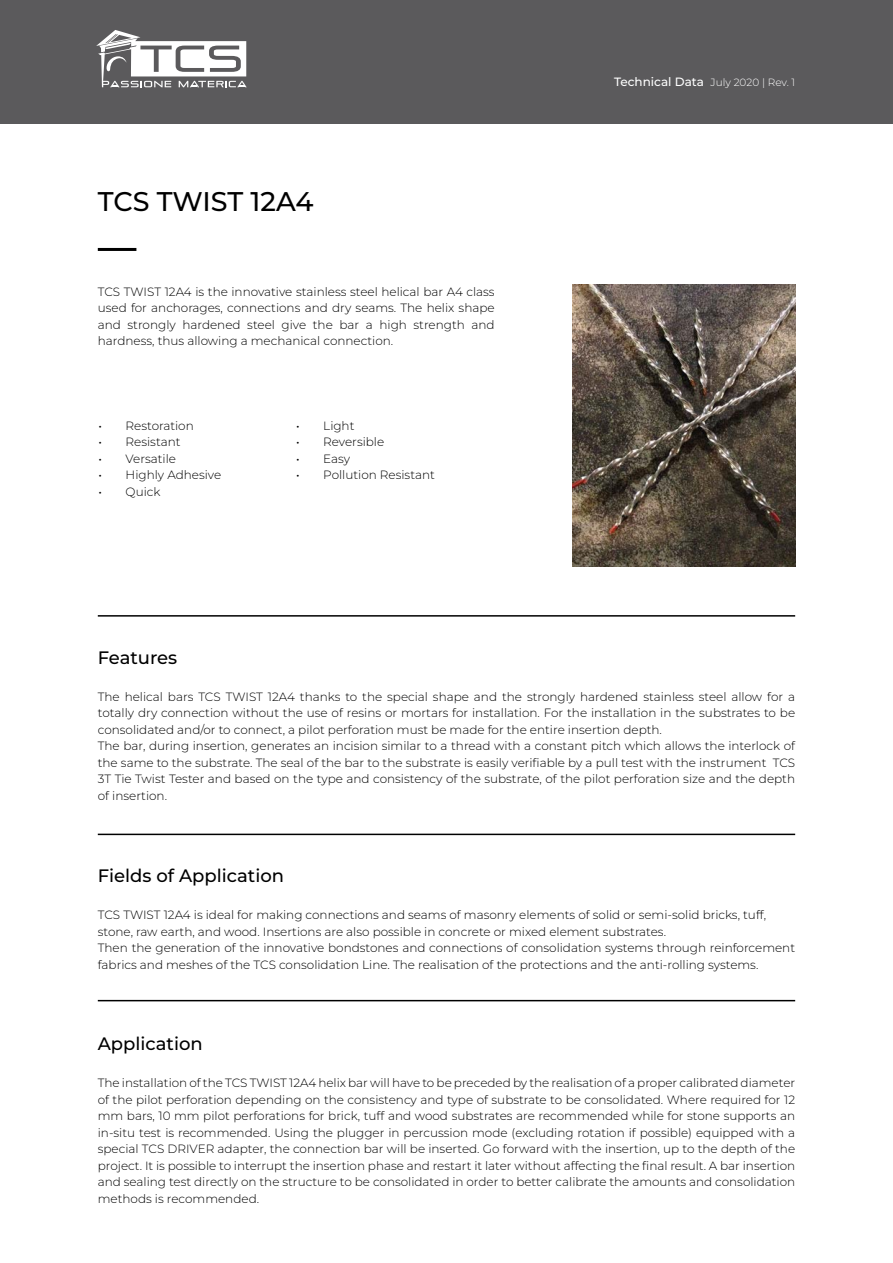
<style>
.page{position:relative;width:893px;height:1263px;background:#fff}
.page>*{position:absolute;margin:0;border:0;box-sizing:border-box;transform-origin:0 0}
.t1{font:100 27px "Montserrat";letter-spacing:-.01em;color:#000}
.t2{font:100 18px "Montserrat";color:#000}
.t3{font:300 12px/16.5px "Montserrat";color:#000;text-align:justify}
.t4{font:300 10.5px "Montserrat";color:#fff}
.s1{font-weight:100}
.s2{font-weight:100;font-size:12px}
</style>
<div class="page">
<div style="left:0;top:0;width:893px;height:123px;background:#5b5a5c"></div>
<img style="left:573px;top:284px;width:222px;height:282px">
<hr style="left:98px;top:248px;width:38px;height:3px;background:#000">
<hr style="left:98px;top:615px;width:697px;height:2px;background:#000">
<hr style="left:98px;top:834px;width:697px;height:1px;background:#000">
<hr style="left:98px;top:1000px;width:697px;height:1px;background:#000">
<svg style="left:96px;top:30px;width:151px;height:57px"></svg>
<h1 class="t1" style="left:98px;top:184px;width:217px">TCS TWIST 12A4</h1>
<p class="t3" style="left:98px;top:283px;width:398px">TCS TWIST 12A4 is the innovative stainless steel helical bar A4 class used for anchorages, connections and dry seams. The helix shape and strongly hardened steel give the bar a high strength and hardness, thus allowing a mechanical connection.</p>
<p class="t3" style="left:99px;top:417px;width:97px"><span class="s1">•</span> Restoration</p>
<p class="t3" style="left:99px;top:433px;width:84px"><span class="s1">•</span> Resistant</p>
<p class="t3" style="left:99px;top:450px;width:79px"><span class="s1">•</span> Versatile</p>
<p class="t3" style="left:99px;top:466px;width:124px"><span class="s1">•</span> Highly Adhesive</p>
<p class="t3" style="left:99px;top:483px;width:63px"><span class="s1">•</span> Quick</p>
<h2 class="t2" style="left:98px;top:646px;width:81px">Features</h2>
<p class="t3" style="left:296px;top:417px;width:60px"><span class="s1">•</span> Light</p>
<p class="t3" style="left:296px;top:433px;width:89px"><span class="s1">•</span> Reversible</p>
<p class="t3" style="left:296px;top:450px;width:55px"><span class="s1">•</span> Easy</p>
<p class="t3" style="left:296px;top:466px;width:140px"><span class="s1">•</span> Pollution Resistant</p>
<p class="t4" style="left:614px;top:75px;width:183px"><span class="s2">Technical Data</span> July 2020 | Rev. 1</p>
<p class="t3" style="left:98px;top:688px;width:699px;text-align:left">The helical bars TCS TWIST 12A4 thanks to the special shape and the strongly hardened stainless steel allow for a totally dry connection without the use of resins or mortars for installation. For the installation in the substrates to be consolidated and/or to connect, a pilot perforation must be made for the entire insertion depth.<br>The bar, during insertion, generates an incision similar to a thread with a constant pitch which allows the interlock of the same to the substrate. The seal of the bar to the substrate is easily verifiable by a pull test with the instrument TCS 3T Tie Twist Tester and based on the type and consistency of the substrate, of the pilot perforation size and the depth of insertion.</p>
<h2 class="t2" style="left:98px;top:864px;width:188px">Fields of Application</h2>
<p class="t3" style="left:98px;top:906px;width:699px;text-align:left">TCS TWIST 12A4 is ideal for making connections and seams of masonry elements of solid or semi-solid bricks, tuff, stone, raw earth, and wood. Insertions are also possible in concrete or mixed element substrates.<br>Then the generation of the innovative bondstones and connections of consolidation systems through reinforcement fabrics and meshes of the TCS consolidation Line. The realisation of the protections and the anti-rolling systems.</p>
<h2 class="t2" style="left:98px;top:1032px;width:106px">Application</h2>
<p class="t3" style="left:98px;top:1074px;width:699px">The installation of the TCS TWIST 12A4 helix bar will have to be preceded by the realisation of a proper calibrated diameter of the pilot perforation depending on the consistency and type of substrate to be consolidated. Where required for 12 mm bars, 10 mm pilot perforations for brick, tuff and wood substrates are recommended while for stone supports an in-situ test is recommended. Using the plugger in percussion mode (excluding rotation if possible) equipped with a special TCS DRIVER adapter, the connection bar will be inserted. Go forward with the insertion, up to the depth of the project. It is possible to interrupt the insertion phase and restart it later without affecting the final result. A bar insertion and sealing test directly on the structure to be consolidated in order to better calibrate the amounts and consolidation methods is recommended.</p>
</div>
